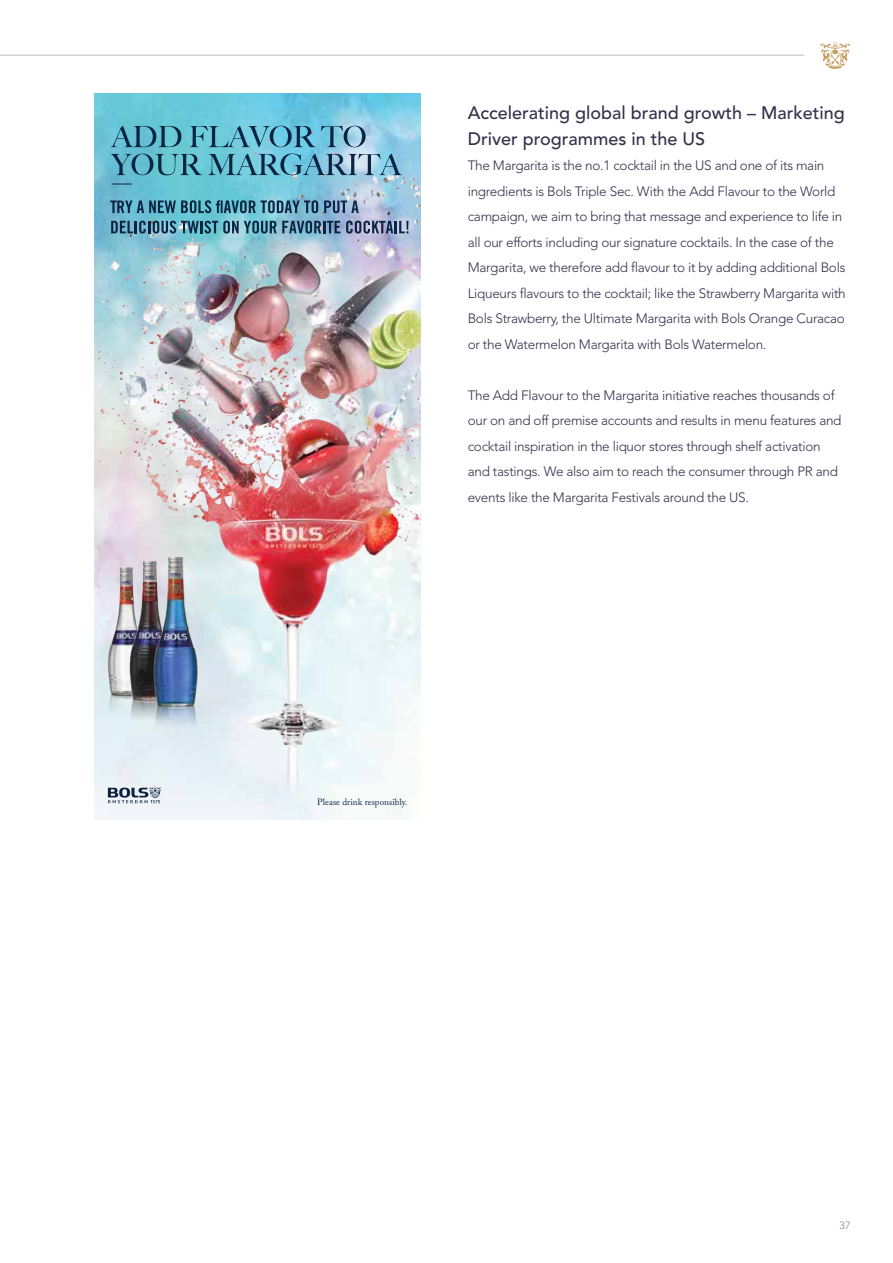
<style>
.page{position:relative;width:893px;height:1263px;background:#fff}
.page>*{position:absolute;margin:0;border:0;box-sizing:border-box;transform-origin:0 0}
.t1{font:500 18px/25.5px "Avenir LT Std";color:#34314a}
.t2{font:300 13.5px/25.5px "Avenir LT Std";letter-spacing:-.02em;color:#34314a}
.t3{font:300 10.5px "Avenir LT Std";color:#827c8e}
.t4{font:9px "Adobe Caslon Pro";letter-spacing:.005em;color:#0a2443}
</style>
<div class="page">
<svg style="left:820px;top:42px;width:30px;height:27px"></svg>
<hr style="left:0;top:54px;width:804px;height:2px;background:#d1d3d4">
<img style="left:95px;top:94px;width:326px;height:725px">
<img style="left:95px;top:562px;width:3px;height:158px">
<img style="left:98px;top:123px;width:323px;height:697px">
<svg style="left:111px;top:126px;width:70px;height:21px"></svg>
<svg style="left:190px;top:126px;width:176px;height:21px;background:#5da3ba"></svg>
<svg style="left:111px;top:154px;width:91px;height:21px;background:#4f9bae"></svg>
<svg style="left:208px;top:154px;width:194px;height:21px;background:#66a0b8"></svg>
<svg style="left:110px;top:200px;width:208px;height:13px;background:#447e96"></svg>
<svg style="left:324px;top:200px;width:35px;height:13px"></svg>
<img style="left:111px;top:221px;width:297px;height:13px">
<svg style="left:112px;top:184px;width:20px;height:1px"></svg>
<svg style="left:108px;top:787px;width:53px;height:16px"></svg>
<h1 class="t1" style="left:468px;top:100px;width:379px">Accelerating global brand growth – Marketing<br>Driver programmes in the US</h1>
<p class="t2" style="left:468px;top:153px;width:380px">The Margarita is the no.1 cocktail in the US and one of its main ingredients is Bols Triple Sec. With the Add Flavour to the World campaign, we aim to bring that message and experience to life in all our efforts including our signature cocktails. In the case of the Margarita, we therefore add flavour to it by adding additional Bols Liqueurs flavours to the cocktail; like the Strawberry Margarita with Bols Strawberry, the Ultimate Margarita with Bols Orange Curacao or the Watermelon Margarita with Bols Watermelon.</p>
<p class="t2" style="left:468px;top:382px;width:375px">The Add Flavour to the Margarita initiative reaches thousands of our on and off premise accounts and results in menu features and cocktail inspiration in the liquor stores through shelf activation and tastings. We also aim to reach the consumer through PR and events like the Margarita Festivals around the US.</p>
<p class="t4" style="left:317px;top:797px;width:92px">Please drink responsibly.</p>
<p class="t3" style="left:839px;top:1219px;width:12px">37</p>
</div>
